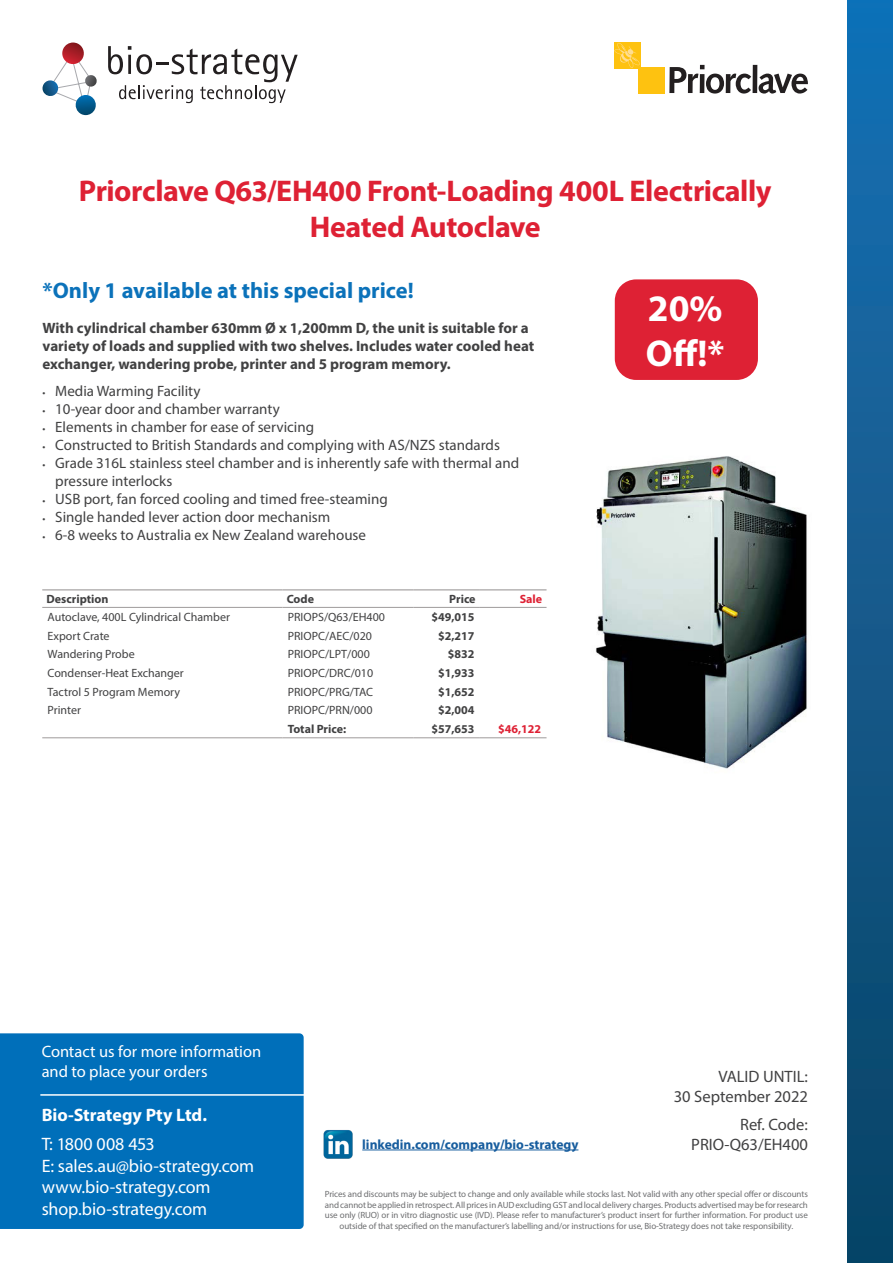
<style>
.page{position:relative;width:893px;height:1263px;background:#fff}
.page>*{position:absolute;margin:0;border:0;box-sizing:border-box;transform-origin:0 0}
.SPLAT{font:700 37.5px/45px "Myriad Pro";color:#fff}
.Header_underline{font:700 30px/36px "Myriad Pro";letter-spacing:-.015em;color:#de2134;text-align:center}
.Sub-header_Blue{font:700 22.5px "Myriad Pro";color:#0b72ba}
.footer_left{font:18px/21.3px "Myriad Pro";letter-spacing:-.005em;color:#fff}
.footer_left-2{font:700 18px "Myriad Pro";color:#fff}
.Valid___Ref{font:16.5px "Myriad Pro";color:#414142}
.tagline_header{font:16.5px/19.8px "Myriad Pro";letter-spacing:-.005em;color:#fff}
.t1{font:15px/18px "Myriad Pro";color:#414142}
.Sub_header_bold{font:700 15px/18px "Myriad Pro";color:#414142}
.LinkedIn{font:700 13.5px "Myriad Pro";color:#175d9e}
.Table_Content_Left{font:12px "Myriad Pro";color:#414142}
.List_Price{font:700 12px "Myriad Pro";color:#414142}
.Table_Header_Left{font:700 12px "Myriad Pro";color:#414142}
.Sale_Price_ex_GST{font:700 12px "Myriad Pro";color:#de2134}
.Table_Content_Left-2{font:700 12px "Myriad Pro";color:#414142}
.Table_Header_right{font:700 12px "Myriad Pro";letter-spacing:-.005em;color:#414142}
.T_C_s_back_page{font:9px/10.8px "Myriad Pro";letter-spacing:-.01em;color:#6d6e70;text-align:center}
.s1{font-size:10.5px}
</style>
<div class="page">
<div style="left:847px;top:0;width:46px;height:1263px;background:linear-gradient(to bottom,#1870b5,#0b4364)"></div>
<svg style="left:108px;top:46px;width:190px;height:57px"></svg>
<svg style="left:43px;top:43px;width:54px;height:72px"></svg>
<hr style="left:42px;top:607px;width:240px;height:1px;background:#9f9b9b">
<hr style="left:282px;top:607px;width:131px;height:1px;background:#9f9b9b">
<hr style="left:413px;top:607px;width:67px;height:1px;background:#9f9b9b">
<hr style="left:480px;top:607px;width:66px;height:1px;background:#9f9b9b">
<hr style="left:42px;top:737px;width:240px;height:1px;background:#9f9b9b">
<hr style="left:282px;top:737px;width:131px;height:1px;background:#9f9b9b">
<hr style="left:413px;top:737px;width:67px;height:1px;background:#9f9b9b">
<hr style="left:480px;top:737px;width:66px;height:1px;background:#9f9b9b">
<hr style="left:42px;top:589px;width:240px;height:1px;background:#9f9b9b">
<hr style="left:282px;top:589px;width:131px;height:1px;background:#9f9b9b">
<hr style="left:413px;top:589px;width:67px;height:1px;background:#9f9b9b">
<hr style="left:480px;top:589px;width:66px;height:1px;background:#9f9b9b">
<div style="left:0;top:1033px;width:304px;height:196px;background:#006fba"></div>
<hr style="left:40px;top:1094px;width:273px;height:2px;background:#fff">
<hr style="left:362px;top:1149px;width:216px;height:1px;background:#175d9e">
<img style="left:323px;top:1130px;width:30px;height:29px">
<svg style="left:669px;top:65px;width:82px;height:29px"></svg>
<hr style="left:753px;top:65px;width:4px;height:28px;background:#231f20">
<svg style="left:759px;top:74px;width:49px;height:20px"></svg>
<div style="left:614px;top:43px;width:26px;height:26px;background:#fec210"></div>
<svg style="left:614px;top:43px;width:26px;height:25px"></svg>
<div style="left:638px;top:67px;width:26px;height:26px;background:#fec210"></div>
<img style="left:595px;top:456px;width:212px;height:313px">
<div style="left:615px;top:279px;width:143px;height:101px;background:#de2134;border-radius:21px"></div>
<p class="Header_underline" style="left:79px;top:172px;width:694px">Priorclave Q63/EH400 Front-Loading 400L Electrically<br>Heated Autoclave</p>
<p class="Sub-header_Blue" style="left:43px;top:276px;width:373px">*Only 1 available at this special price!</p>
<p class="Sub_header_bold" style="left:43px;top:318px;width:493px">With cylindrical chamber 630mm Ø x 1,200mm D, the unit is suitable for a variety of loads and supplied with two shelves. Includes water cooled heat exchanger, wandering probe, printer and 5 program memory.</p>
<p class="t1" style="left:43px;top:381px;width:159px"><span class="s1">•</span> Media Warming Facility</p>
<p class="t1" style="left:43px;top:399px;width:239px"><span class="s1">•</span> 10-year door and chamber warranty</p>
<p class="t1" style="left:43px;top:417px;width:273px"><span class="s1">•</span> Elements in chamber for ease of servicing</p>
<p class="t1" style="left:43px;top:435px;width:459px"><span class="s1">•</span> Constructed to British Standards and complying with AS/NZS standards</p>
<p class="t1" style="left:55px;top:453px;width:465px;text-indent:-13px"><span class="s1">•</span> Grade 316L stainless steel chamber and is inherently safe with thermal and pressure interlocks</p>
<p class="t1" style="left:43px;top:489px;width:347px"><span class="s1">•</span> USB port, fan forced cooling and timed free-steaming</p>
<p class="t1" style="left:43px;top:507px;width:289px"><span class="s1">•</span> Single handed lever action door mechanism</p>
<p class="t1" style="left:43px;top:525px;width:325px"><span class="s1">•</span> 6-8 weeks to Australia ex New Zealand warehouse</p>
<p class="Table_Header_Left" style="left:47px;top:591px;width:63px">Description</p>
<p class="Table_Header_Left" style="left:287px;top:591px;width:29px">Code</p>
<p class="Table_Header_right" style="left:449px;top:591px;width:28px">Price</p>
<p class="Sale_Price_ex_GST" style="left:520px;top:591px;width:24px">Sale</p>
<p class="Table_Content_Left" style="left:48px;top:610px;width:184px">Autoclave, 400L Cylindrical Chamber</p>
<p class="Table_Content_Left" style="left:288px;top:610px;width:99px">PRIOPS/Q63/EH400</p>
<p class="List_Price" style="left:431px;top:609px;width:45px">$49,015</p>
<p class="Table_Content_Left" style="left:48px;top:628px;width:64px">Export Crate</p>
<p class="Table_Content_Left" style="left:288px;top:628px;width:86px">PRIOPC/AEC/020</p>
<p class="List_Price" style="left:438px;top:628px;width:38px">$2,217</p>
<p class="Table_Content_Left" style="left:48px;top:647px;width:89px">Wandering Probe</p>
<p class="Table_Content_Left" style="left:288px;top:647px;width:84px">PRIOPC/LPT/000</p>
<p class="List_Price" style="left:448px;top:646px;width:28px">$832</p>
<p class="Table_Content_Left" style="left:48px;top:665px;width:138px">Condenser-Heat Exchanger</p>
<p class="Table_Content_Left" style="left:288px;top:665px;width:87px">PRIOPC/DRC/010</p>
<p class="List_Price" style="left:438px;top:665px;width:38px">$1,933</p>
<p class="Table_Content_Left" style="left:48px;top:684px;width:134px">Tactrol 5 Program Memory</p>
<p class="Table_Content_Left" style="left:288px;top:684px;width:87px">PRIOPC/PRG/TAC</p>
<p class="List_Price" style="left:438px;top:684px;width:38px">$1,652</p>
<p class="Table_Content_Left" style="left:48px;top:703px;width:35px">Printer</p>
<p class="Table_Content_Left" style="left:288px;top:703px;width:86px">PRIOPC/PRN/000</p>
<p class="List_Price" style="left:438px;top:702px;width:38px">$2,004</p>
<p class="Table_Content_Left-2" style="left:288px;top:721px;width:60px">Total Price:</p>
<p class="List_Price" style="left:431px;top:721px;width:45px">$57,653</p>
<p class="Sale_Price_ex_GST" style="left:498px;top:721px;width:45px">$46,122</p>
<p class="SPLAT" style="left:646px;top:285px;width:80px">20%<br>Off!*</p>
<p class="tagline_header" style="left:42px;top:1042px;width:221px">Contact us for more information and to place your orders</p>
<p class="footer_left-2" style="left:42px;top:1103px;width:167px">Bio-Strategy Pty Ltd.</p>
<p class="footer_left" style="left:42px;top:1133px;width:214px">T: 1800 008 453<br>E: sales.au@bio-strategy.com www.bio-strategy.com</p>
<p class="footer_left" style="left:42px;top:1197px;width:167px">shop.bio-strategy.com</p>
<p class="Valid___Ref" style="left:718px;top:1066px;width:91px">VALID UNTIL:</p>
<p class="Valid___Ref" style="left:674px;top:1086px;width:136px">30 September 2022</p>
<p class="Valid___Ref" style="left:740px;top:1114px;width:69px">Ref. Code:</p>
<p class="LinkedIn" style="left:362px;top:1135px;width:218px">linkedin.com/company/bio-strategy</p>
<p class="Valid___Ref" style="left:691px;top:1134px;width:118px">PRIO-Q63/EH400</p>
<p class="T_C_s_back_page" style="left:325px;top:1188px;width:485px">Prices and discounts may be subject to change and only available while stocks last. Not valid with any other special offer or discounts and cannot be applied in retrospect. All prices in AUD excluding GST and local delivery charges. Products advertised may be for research use only (RUO) or in vitro diagnostic use (IVD). Please refer to manufacturer’s product insert for further information. For product use outside of that specified on the manufacturer’s labelling and/or instructions for use, Bio-Strategy does not take responsibility.</p>
</div>
